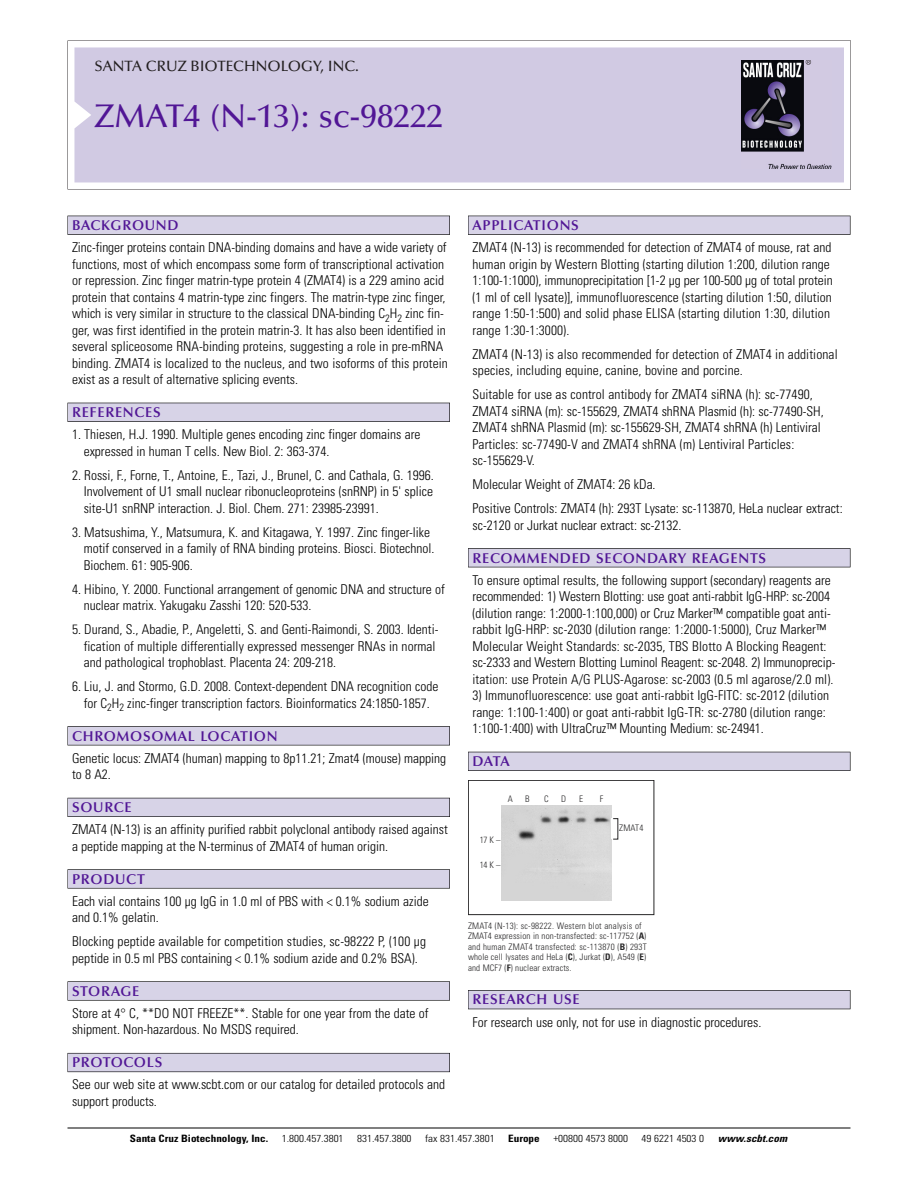
<style>
.page{position:relative;width:918px;height:1188px;background:#fff}
.page>*{position:absolute;margin:0;border:0;box-sizing:border-box;transform-origin:0 0}
.t1{font:500 33px "Optima";color:#511695}
.t2{font:500 15px "Optima";color:#231f20}
.t3{font:600 14.25px "Optima";letter-spacing:.05em;color:#511695}
.t4{font:300 condensed 13.5px/16.5px "Univers";color:#000}
.t5{font:300 condensed 10.2px "Univers";color:#000;scale:1.1 1}
.t6{font:700 condensed 10.2px "Univers";color:#000;scale:1.1 1}
.t7{font:italic 700 condensed 10.2px "Univers";letter-spacing:.005em;color:#000;scale:1.1 1}
.t8{font:9px/10.5px "Univers Condensed Light+THJIPQ";letter-spacing:.015em;color:#272627}
.s1{font-family:"Univers Condensed Bold+OZXWBQ"}
</style>
<div class="page">
<svg style="left:68px;top:40px;width:783px;height:149px"></svg>
<div style="left:74px;top:47px;width:770px;height:135px;background:#d1cae3"></div>
<img style="left:741px;top:60px;width:90px;height:108px">
<div style="left:68px;top:216px;width:382px;height:19px;background:#525155"></div>
<div style="left:68px;top:216px;width:381px;height:18px;background:#d7d3e7"></div>
<div style="left:68px;top:403px;width:382px;height:19px;background:#515055"></div>
<div style="left:68px;top:403px;width:381px;height:18px;background:#d7d3e7"></div>
<div style="left:68px;top:726px;width:382px;height:19px;background:#545357"></div>
<div style="left:68px;top:727px;width:381px;height:18px;background:#d7d3e7"></div>
<div style="left:68px;top:798px;width:382px;height:19px;background:#54535a"></div>
<div style="left:68px;top:798px;width:381px;height:18px;background:#d7d3e7"></div>
<svg style="left:68px;top:869px;width:382px;height:20px"></svg>
<div style="left:68px;top:870px;width:381px;height:18px;background:#d7d3e7"></div>
<div style="left:68px;top:981px;width:382px;height:20px;background:#626263"></div>
<div style="left:68px;top:982px;width:381px;height:18px;background:#d7d3e7"></div>
<div style="left:68px;top:1053px;width:382px;height:19px;background:#66646d"></div>
<div style="left:68px;top:1054px;width:381px;height:18px;background:#d7d3e7"></div>
<div style="left:468px;top:216px;width:382px;height:19px;background:#525155"></div>
<div style="left:468px;top:216px;width:382px;height:18px;background:#d7d3e7"></div>
<div style="left:468px;top:548px;width:382px;height:19px;background:#525155"></div>
<div style="left:468px;top:549px;width:382px;height:18px;background:#d7d3e7"></div>
<div style="left:468px;top:752px;width:382px;height:19px;background:#525158"></div>
<div style="left:468px;top:752px;width:382px;height:18px;background:#d7d3e7"></div>
<div style="left:468px;top:990px;width:382px;height:19px;background:#525158"></div>
<div style="left:468px;top:991px;width:382px;height:18px;background:#d7d3e7"></div>
<hr style="left:68px;top:1128px;width:782px;height:1px;background:#000">
<div style="left:468px;top:780px;width:186px;height:135px;border:1px solid #272627"></div>
<img style="left:502px;top:805px;width:110px;height:95px">
<p class="t2" style="left:94px;top:61px;width:266px">SANTA CRUZ BIOTECHNOLOGY, INC.</p>
<h1 class="t1" style="left:94px;top:103px;width:350px">ZMAT4 (N-13): sc-98222</h1>
<p class="t3" style="left:72px;top:219px;width:108px">BACKGROUND</p>
<p class="t4" style="left:72px;top:240px;width:377px">Zinc-finger proteins contain DNA-binding domains and have a wide variety of functions, most of which encompass some form of transcriptional activation or repression. Zinc finger matrin-type protein 4 (ZMAT4) is a 229 amino acid protein that contains 4 matrin-type zinc fingers. The matrin-type zinc finger, which is very similar in structure to the classical DNA-binding C<sub>2</sub>H<sub>2</sub> zinc fin&shy;ger, was first identified in the protein matrin-3. It has also been identified in several spliceosome RNA-binding proteins, suggesting a role in pre-mRNA binding. ZMAT4 is localized to the nucleus, and two isoforms of this protein exist as a result of alternative splicing events.</p>
<p class="t3" style="left:72px;top:407px;width:90px">REFERENCES</p>
<p class="t4" style="left:84px;top:427px;width:338px;text-indent:-12px">1. Thiesen, H.J. 1990. Multiple genes encoding zinc finger domains are expressed in human T cells. New Biol. 2: 363-374.</p>
<p class="t4" style="left:84px;top:468px;width:352px;text-align:justify;text-indent:-12px">2. Rossi, F., Forne, T., Antoine, E., Tazi, J., Brunel, C. and Cathala, G. 1996.<br>Involvement of U1 small nuclear ribonucleoproteins (snRNP) in 5' splice site-U1 snRNP interaction. J. Biol. Chem. 271: 23985-23991.</p>
<p class="t4" style="left:84px;top:525px;width:352px;text-indent:-12px">3. Matsushima, Y., Matsumura, K. and Kitagawa, Y. 1997. Zinc finger-like motif conserved in a family of RNA binding proteins. Biosci. Biotechnol.<br>Biochem. 61: 905-906.</p>
<p class="t4" style="left:84px;top:582px;width:363px;text-indent:-12px">4. Hibino, Y. 2000. Functional arrangement of genomic DNA and structure of nuclear matrix. Yakugaku Zasshi 120: 520-533.</p>
<p class="t4" style="left:84px;top:622px;width:356px;text-indent:-12px">5. Durand, S., Abadie, P., Angeletti, S. and Genti-Raimondi, S. 2003. Identi&shy;fication of multiple differentially expressed messenger RNAs in normal and pathological trophoblast. Placenta 24: 209-218.</p>
<p class="t4" style="left:72px;top:679px;width:368px;text-align:center">6. Liu, J. and Stormo, G.D. 2008. Context-dependent DNA recognition code for C<sub>2</sub>H<sub>2</sub> zinc-finger transcription factors. Bioinformatics 24:1850-1857.</p>
<p class="t3" style="left:72px;top:730px;width:207px">CHROMOSOMAL LOCATION</p>
<p class="t4" style="left:72px;top:751px;width:376px">Genetic locus: ZMAT4 (human) mapping to 8p11.21; Zmat4 (mouse) mapping to 8 A2.</p>
<p class="t3" style="left:72px;top:802px;width:61px">SOURCE</p>
<p class="t4" style="left:72px;top:822px;width:377px">ZMAT4 (N-13) is an affinity purified rabbit polyclonal antibody raised against a peptide mapping at the N-terminus of ZMAT4 of human origin.</p>
<p class="t3" style="left:72px;top:873px;width:74px">PRODUCT</p>
<p class="t4" style="left:72px;top:894px;width:358px">Each vial contains 100 µg IgG in 1.0 ml of PBS with &lt; 0.1% sodium azide and 0.1% gelatin.</p>
<p class="t4" style="left:72px;top:934px;width:356px">Blocking peptide available for competition studies, sc-98222 P, (100 µg peptide in 0.5 ml PBS containing &lt; 0.1% sodium azide and 0.2% BSA).</p>
<p class="t3" style="left:72px;top:985px;width:69px">STORAGE</p>
<p class="t4" style="left:72px;top:1006px;width:358px">Store at 4° C, **DO NOT FREEZE**. Stable for one year from the date of shipment. Non-hazardous. No MSDS required.</p>
<p class="t3" style="left:72px;top:1057px;width:92px">PROTOCOLS</p>
<p class="t4" style="left:72px;top:1078px;width:375px">See our web site at www.scbt.com or our catalog for detailed protocols and support products.</p>
<p class="t3" style="left:473px;top:219px;width:108px">APPLICATIONS</p>
<p class="t4" style="left:473px;top:240px;width:362px">ZMAT4 (N-13) is recommended for detection of ZMAT4 of mouse, rat and human origin by Western Blotting (starting dilution 1:200, dilution range 1:100-1:1000), immunoprecipitation [1-2 µg per 100-500 µg of total protein (1 ml of cell lysate)], immunofluorescence (starting dilution 1:50, dilution range 1:50-1:500) and solid phase ELISA (starting dilution 1:30, dilution range 1:30-1:3000).</p>
<p class="t4" style="left:473px;top:347px;width:367px">ZMAT4 (N-13) is also recommended for detection of ZMAT4 in additional species, including equine, canine, bovine and porcine.</p>
<p class="t4" style="left:473px;top:387px;width:353px">Suitable for use as control antibody for ZMAT4 siRNA (h): sc-77490, ZMAT4 siRNA (m): sc-155629, ZMAT4 shRNA Plasmid (h): sc-77490-SH, ZMAT4 shRNA Plasmid (m): sc-155629-SH, ZMAT4 shRNA (h) Lentiviral Particles: sc-77490-V and ZMAT4 shRNA (m) Lentiviral Particles: sc-155629-V.</p>
<p class="t4" style="left:473px;top:473px;width:372px;line-height:24px">Molecular Weight of ZMAT4: 26 kDa.<br>Positive Controls: ZMAT4 (h): 293T Lysate: sc-113870, HeLa nuclear extract:</p>
<p class="t4" style="left:473px;top:518px;width:211px">sc-2120 or Jurkat nuclear extract: sc-2132.</p>
<p class="t3" style="left:473px;top:552px;width:295px">RECOMMENDED SECONDARY REAGENTS</p>
<p class="t4" style="left:473px;top:573px;width:364px">To ensure optimal results, the following support (secondary) reagents are recommended: 1) Western Blotting: use goat anti-rabbit IgG-HRP: sc-2004 (dilution range: 1:2000-1:100,000) or Cruz Marker™ compatible goat anti&shy;rabbit IgG-HRP: sc-2030 (dilution range: 1:2000-1:5000), Cruz Marker™ Molecular Weight Standards: sc-2035, TBS Blotto A Blocking Reagent: sc-2333 and Western Blotting Luminol Reagent: sc-2048. 2) Immunoprecip&shy;itation: use Protein A/G PLUS-Agarose: sc-2003 (0.5 ml agarose/2.0 ml).</p>
<p class="t4" style="left:473px;top:688px;width:358px">3) Immunofluorescence: use goat anti-rabbit IgG-FITC: sc-2012 (dilution range: 1:100-1:400) or goat anti-rabbit IgG-TR: sc-2780 (dilution range:<br>1:100-1:400) with UltraCruz™ Mounting Medium: sc-24941.</p>
<p class="t3" style="left:473px;top:756px;width:39px">DATA</p>
<p class="t8" style="left:508px;top:794px;width:7px">A</p>
<p class="t8" style="left:525px;top:794px;width:6px">B</p>
<p class="t8" style="left:544px;top:794px;width:6px">C</p>
<p class="t8" style="left:561px;top:794px;width:7px">D</p>
<p class="t8" style="left:579px;top:794px;width:5px">E</p>
<p class="t8" style="left:600px;top:794px;width:5px">F</p>
<p class="t8" style="left:480px;top:835px;width:22px">17K–</p>
<p class="t8" style="left:480px;top:860px;width:22px">14K–</p>
<p class="t8" style="left:619px;top:823px;width:26px">ZMAT4</p>
<p class="t8" style="left:468px;top:921px;width:180px">ZMAT4 (N-13): sc-98222. Western blot analysis of ZMAT4 expression in non-transfected: sc-117752 (<span class="s1">A</span>) and human ZMAT4 transfected: sc-113870 (<span class="s1">B</span>) 293T whole cell lysates and HeLa (<span class="s1">C</span>), Jurkat (<span class="s1">D</span>), A549 (<span class="s1">E</span>) and MCF7 (<span class="s1">F</span>) nuclear extracts.</p>
<p class="t3" style="left:473px;top:994px;width:109px">RESEARCH USE</p>
<p class="t4" style="left:473px;top:1015px;width:290px">For research use only, not for use in diagnostic procedures.</p>
<p class="t6" style="left:130px;top:1135px;width:127px">Santa Cruz Biotechnology, Inc.</p>
<p class="t5" style="left:282px;top:1135px;width:58px">1.800.457.3801</p>
<p class="t5" style="left:357px;top:1135px;width:51px">831.457.3800</p>
<p class="t5" style="left:425px;top:1135px;width:65px">fax 831.457.3801</p>
<p class="t6" style="left:508px;top:1135px;width:30px">Europe</p>
<p class="t5" style="left:553px;top:1135px;width:69px">+00800 4573 8000</p>
<p class="t5" style="left:642px;top:1135px;width:58px">49 6221 4503 0</p>
<p class="t7" style="left:718px;top:1135px;width:64px">www.scbt.com</p>
</div>
